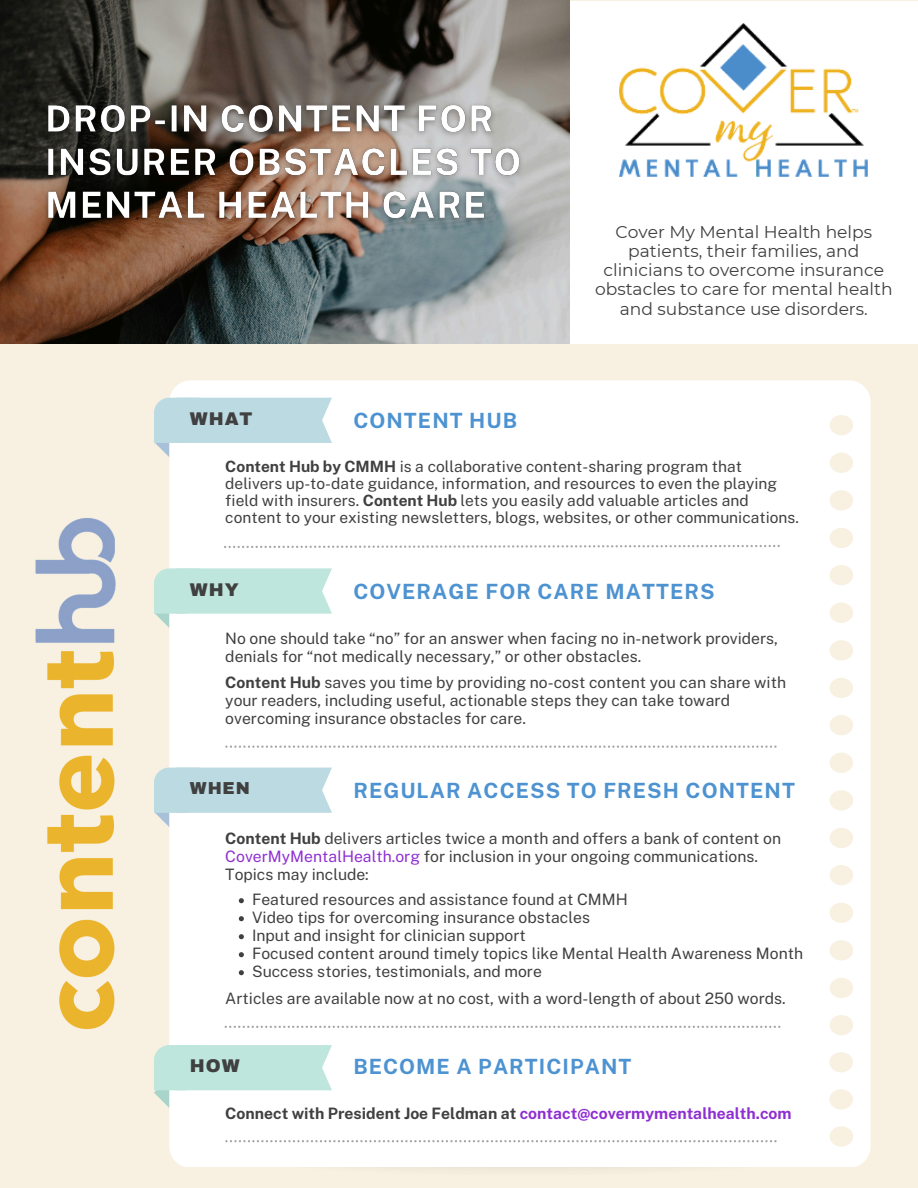
<style>
.page{position:relative;width:918px;height:1188px;background:#f8f1e2}
.page>*{position:absolute;margin:0;border:0;box-sizing:border-box;transform-origin:0 0}
.t1{font:700 21px "Public Sans";letter-spacing:.05em;color:#4d92d1}
.t2{font:900 18px "Archivo";letter-spacing:.05em;color:#404040}
.t3{font:17.1px/19.2px "Montserrat";color:#404040;text-align:center}
.t4{font:900 16.95px "Archivo";color:#404040}
.t5{font:15.75px/17.9px "Public Sans";color:#404040}
.t6{font:700 15.75px "Public Sans";color:#404040}
.t7{font:15.6px/16.8px "Public Sans";color:#404040}
.s1{font-weight:700}
.s2{color:#8f2fd1}
</style>
<div class="page">
<div style="left:169px;top:380px;width:702px;height:787px;background:#fff;border-radius:21px"></div>
<svg style="left:224px;top:545px;width:556px;height:3px"></svg>
<svg style="left:225px;top:746px;width:552px;height:2px"></svg>
<svg style="left:154px;top:398px;width:178px;height:60px"></svg>
<svg style="left:154px;top:568px;width:178px;height:60px"></svg>
<svg style="left:225px;top:1026px;width:555px;height:2px"></svg>
<svg style="left:225px;top:1140px;width:552px;height:2px"></svg>
<svg style="left:154px;top:768px;width:178px;height:59px"></svg>
<svg style="left:154px;top:1045px;width:178px;height:63px"></svg>
<div style="left:830px;top:415px;width:23px;height:20px;background:#f8f1e2;border-radius:50%"></div>
<div style="left:830px;top:453px;width:23px;height:20px;background:#f8f1e2;border-radius:50%"></div>
<div style="left:830px;top:490px;width:23px;height:20px;background:#f8f1e2;border-radius:50%"></div>
<div style="left:830px;top:528px;width:23px;height:20px;background:#f8f1e2;border-radius:50%"></div>
<div style="left:830px;top:565px;width:23px;height:20px;background:#f8f1e2;border-radius:50%"></div>
<div style="left:830px;top:603px;width:23px;height:20px;background:#f8f1e2;border-radius:50%"></div>
<div style="left:830px;top:640px;width:23px;height:20px;background:#f8f1e2;border-radius:50%"></div>
<div style="left:830px;top:678px;width:23px;height:20px;background:#f8f1e2;border-radius:50%"></div>
<div style="left:830px;top:715px;width:23px;height:20px;background:#f8f1e2;border-radius:50%"></div>
<div style="left:830px;top:753px;width:23px;height:20px;background:#f8f1e2;border-radius:50%"></div>
<div style="left:830px;top:790px;width:23px;height:20px;background:#f8f1e2;border-radius:50%"></div>
<div style="left:830px;top:828px;width:23px;height:20px;background:#f8f1e2;border-radius:50%"></div>
<div style="left:830px;top:865px;width:23px;height:20px;background:#f8f1e2;border-radius:50%"></div>
<div style="left:830px;top:903px;width:23px;height:20px;background:#f8f1e2;border-radius:50%"></div>
<div style="left:830px;top:940px;width:23px;height:20px;background:#f8f1e2;border-radius:50%"></div>
<div style="left:830px;top:978px;width:23px;height:20px;background:#f8f1e2;border-radius:50%"></div>
<div style="left:830px;top:1015px;width:23px;height:20px;background:#f8f1e2;border-radius:50%"></div>
<div style="left:570px;top:1px;width:348px;height:343px;background:#fff"></div>
<img style="left:0;top:0;width:570px;height:344px">
<img style="left:620px;top:23px;width:248px;height:154px">
<div style="left:829px;top:1052px;width:24px;height:20px;background:#f8f1e2;border-radius:50%"></div>
<div style="left:829px;top:1089px;width:24px;height:21px;background:#f8f1e2;border-radius:50%"></div>
<img style="left:35px;top:518px;width:81px;height:512px">
<svg style="left:239px;top:898px;width:5px;height:5px"></svg>
<svg style="left:239px;top:916px;width:5px;height:5px"></svg>
<svg style="left:239px;top:934px;width:5px;height:5px"></svg>
<svg style="left:239px;top:952px;width:5px;height:5px"></svg>
<svg style="left:239px;top:970px;width:5px;height:5px"></svg>
<img style="left:39px;top:97px;width:491px;height:133px">
<div style="left:830px;top:1126px;width:23px;height:21px;background:#f8f1e2;border-radius:50%"></div>
<p class="t2" style="left:190px;top:410px;width:64px">WHAT</p>
<p class="t1" style="left:353px;top:408px;width:165px">CONTENT HUB</p>
<p class="t3" style="left:595px;top:222px;width:299px">Cover My Mental Health helps patients, their families, and clinicians to overcome insurance obstacles to care for mental health and substance use disorders.</p>
<p class="t7" style="left:225px;top:458px;width:575px"><span class="s1">Content Hub by CMMH</span> is a collaborative content-sharing program that delivers up-to-date guidance, information, and resources to even the playing field with insurers. <span class="s1">Content Hub</span> lets you easily add valuable articles and content to your existing newsletters, blogs, websites, or other communications.</p>
<p class="t2" style="left:190px;top:580px;width:50px">WHY</p>
<p class="t1" style="left:353px;top:579px;width:363px">COVERAGE FOR CARE MATTERS</p>
<p class="t5" style="left:225px;top:629px;width:554px">No one should take “no” for an answer when facing no in-network providers, denials for “not medically necessary,” or other obstacles.</p>
<h4 class="t5" style="left:225px;top:674px;width:562px"><span class="s1">Content Hub</span> saves you time by providing no-cost content you can share with your readers, including useful, actionable steps they can take toward overcoming insurance obstacles for care.</h4>
<p class="t4" style="left:190px;top:779px;width:61px">WHEN</p>
<p class="t1" style="left:353px;top:778px;width:443px">REGULAR ACCESS TO FRESH CONTENT</p>
<h3 class="t5" style="left:225px;top:829px;width:557px"><span class="s1">Content Hub</span> delivers articles twice a month and offers a bank of content on<br><span class="s2">CoverMyMentalHealth.org</span> for inclusion in your ongoing communications.<br>Topics may include:</h3>
<h2 class="t5" style="left:252px;top:891px;width:377px">Featured resources and assistance found at CMMH</h2>
<p class="t5" style="left:252px;top:909px;width:339px">Video tips for overcoming insurance obstacles</p>
<p class="t5" style="left:252px;top:927px;width:275px">Input and insight for clinician support</p>
<h3 class="t5" style="left:252px;top:945px;width:553px">Focused content around timely topics like Mental Health Awareness Month</h3>
<h2 class="t5" style="left:252px;top:963px;width:291px">Success stories, testimonials, and more</h2>
<p class="t5" style="left:225px;top:990px;width:562px">Articles are available now at no cost, with a word-length of about 250 words.</p>
<h2 class="t2" style="left:190px;top:1056px;width:51px">HOW</h2>
<p class="t1" style="left:353px;top:1054px;width:280px">BECOME A PARTICIPANT</p>
<p class="t6" style="left:225px;top:1104px;width:568px">Connect with President Joe Feldman at <span class="s2">contact@covermymentalhealth.com</span></p>
</div>
